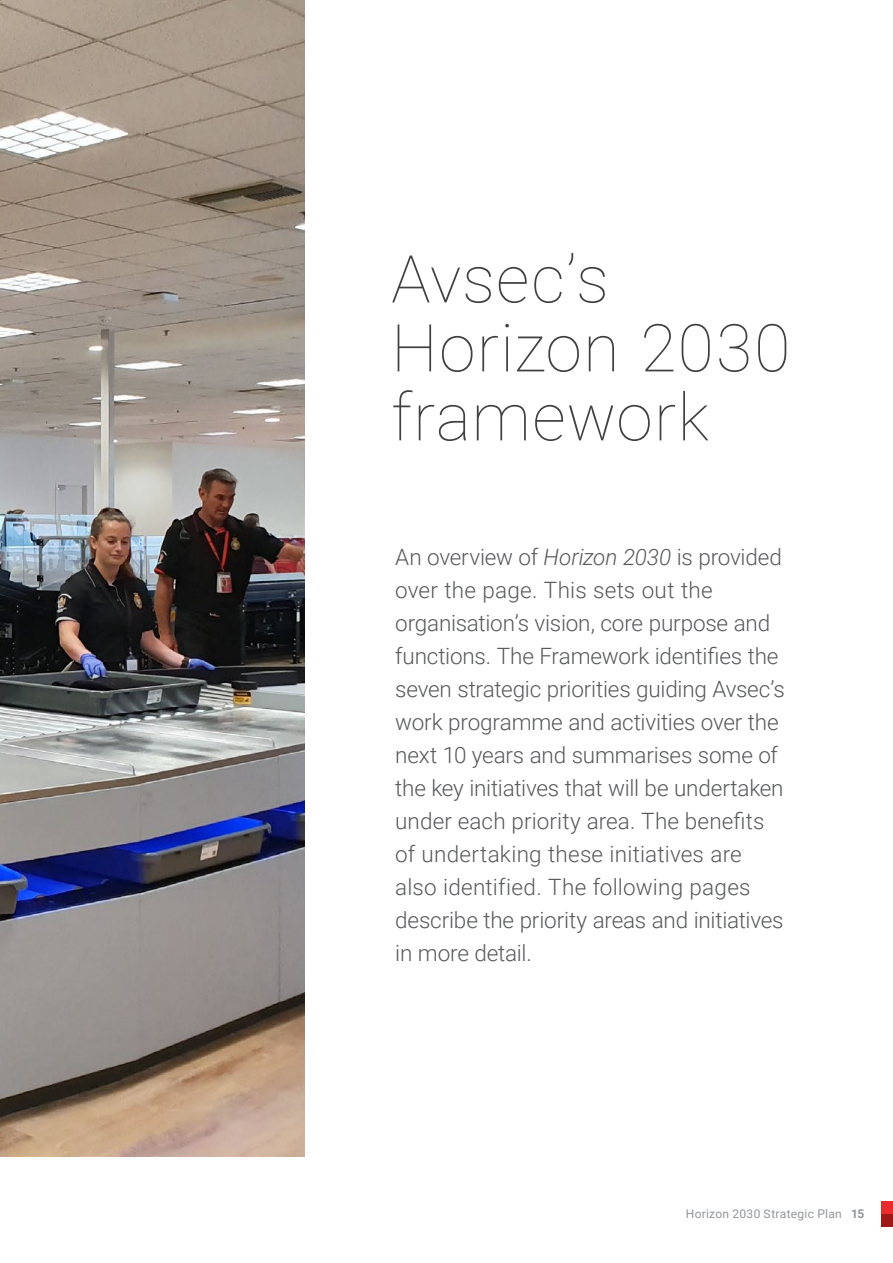
<style>
.page{position:relative;width:893px;height:1263px;background:#fff}
.page>*{position:absolute;margin:0;border:0;box-sizing:border-box;transform-origin:0 0}
.t1{font:100 66px/69px "Roboto";letter-spacing:.02em;color:#414042}
.t2{font:300 22.5px/33px "Roboto";letter-spacing:-.005em;color:#58595b}
.t3{font:12px "Roboto";letter-spacing:.025em;color:#939598}
.s1{font-style:italic}
.s2{font-weight:700}
</style>
<div class="page">
<img style="left:0;top:0;width:305px;height:1157px">
<div style="left:881px;top:1202px;width:12px;height:12px;background:#e82c2e"></div>
<div style="left:881px;top:1214px;width:12px;height:12px;background:#9e1818"></div>
<h1 class="t1" style="left:391px;top:242px;width:401px">Avsec’s<br>Horizon 2030 framework</h1>
<p class="t2" style="left:395px;top:540px;width:391px">An overview of <span class="s1">Horizon 2030</span> is provided over the page. This sets out the organisation’s vision, core purpose and functions. The Framework identifies the seven strategic priorities guiding Avsec’s work programme and activities over the next 10 years and summarises some of the key initiatives that will be undertaken under each priority area. The benefits of undertaking these initiatives are also identified. The following pages describe the priority areas and initiatives in more detail.</p>
<p class="t3" style="left:686px;top:1205px;width:180px">Horizon 2030 Strategic Plan <span class="s2">15</span></p>
</div>
